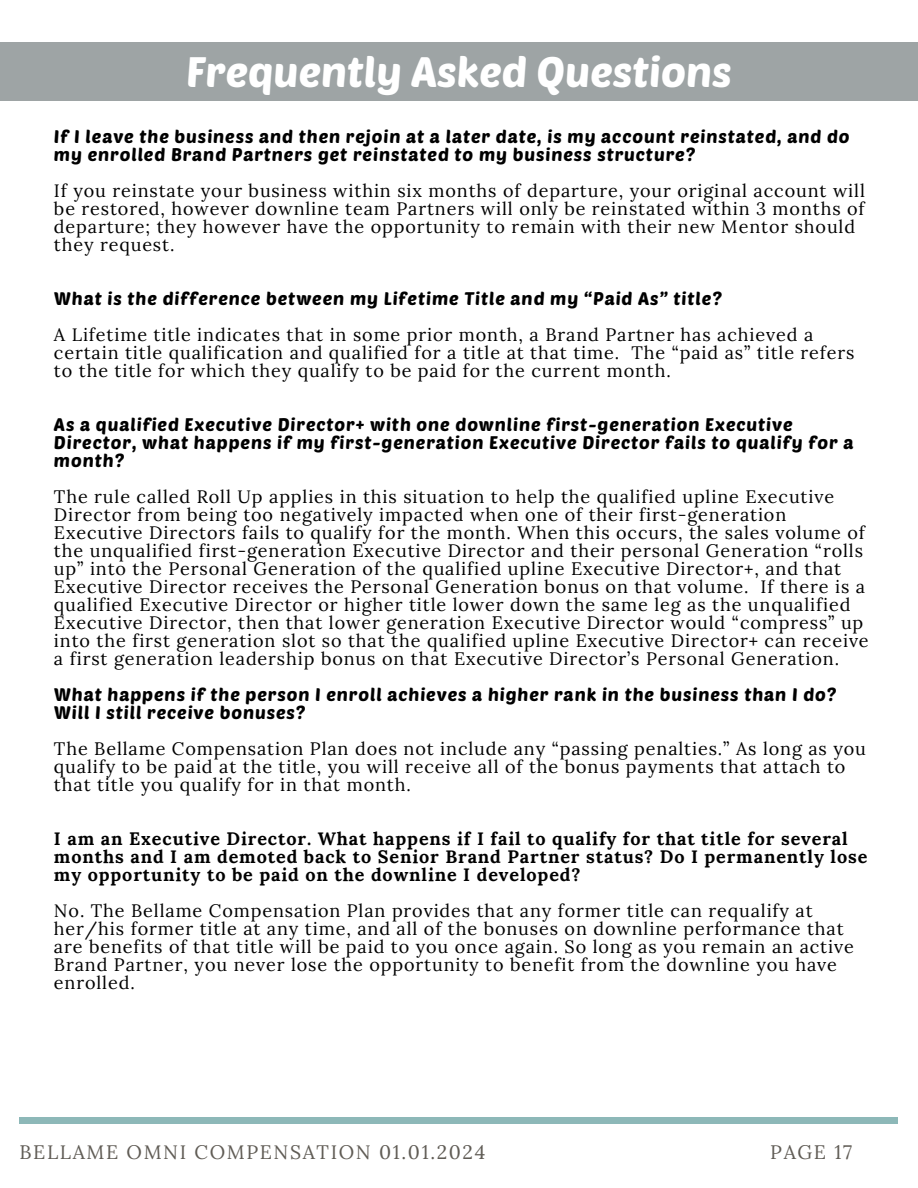
<style>
.page{position:relative;width:918px;height:1188px;background:#fff}
.page>*{position:absolute;margin:0;border:0;box-sizing:border-box;transform-origin:0 0}
.t1{font:42px "Poetsen One";color:#fff}
.t2{font:19.5px "Lora";letter-spacing:.085em;color:#605c55}
.t3{font:18px/18px "Lora";letter-spacing:.05em;color:#000}
.t4{font:18px/18px "Poetsen One";letter-spacing:.05em;color:#000}
.t5{font:700 18px/18px "Lora";letter-spacing:.05em;color:#000}
</style>
<div class="page">
<div style="left:20px;top:1118px;width:878px;height:5px;background:#8db8b8"></div>
<div style="left:0;top:42px;width:918px;height:58px;background:#9ea4a5"></div>
<h1 class="t1" style="left:186px;top:45px;width:547px">Frequently Asked Questions</h1>
<p class="t4" style="left:54px;top:127px;width:797px">If I leave the business and then rejoin at a later date, is my account reinstated, and do my enrolled Brand Partners get reinstated to my business structure?</p>
<p class="t3" style="left:54px;top:182px;width:812px">If you reinstate your business within six months of departure, your original account will be restored, however downline team Partners will only be reinstated within 3 months of departure; they however have the opportunity to remain with their new Mentor should they request.</p>
<p class="t4" style="left:54px;top:289px;width:669px">What is the difference between my Lifetime Title and my “Paid As” title?</p>
<p class="t3" style="left:54px;top:326px;width:802px">A Lifetime title indicates that in some prior month, a Brand Partner has achieved a certain title qualification and qualified for a title at that time. The “paid as” title refers to the title for which they qualify to be paid for the current month.</p>
<p class="t4" style="left:54px;top:415px;width:801px">As a qualified Executive Director+ with one downline first-generation Executive<br>Director, what happens if my first-generation Executive Director fails to qualify for a month?</p>
<p class="t3" style="left:54px;top:488px;width:816px">The rule called Roll Up applies in this situation to help the qualified upline Executive Director from being too negatively impacted when one of their first-generation Executive Directors fails to qualify for the month. When this occurs, the sales volume of the unqualified first-generation Executive Director and their personal Generation “rolls up” into the Personal Generation of the qualified upline Executive Director+, and that Executive Director receives the Personal Generation bonus on that volume. If there is a qualified Executive Director or higher title lower down the same leg as the unqualified Executive Director, then that lower generation Executive Director would “compress” up into the first generation slot so that the qualified upline Executive Director+ can receive a first generation leadership bonus on that Executive Director’s Personal Generation.</p>
<p class="t4" style="left:54px;top:685px;width:784px">What happens if the person I enroll achieves a higher rank in the business than I do?<br>Will I still receive bonuses?</p>
<p class="t3" style="left:54px;top:740px;width:814px">The Bellame Compensation Plan does not include any “passing penalties.” As long as you qualify to be paid at the title, you will receive all of the bonus payments that attach to that title you qualify for in that month.</p>
<p class="t5" style="left:54px;top:830px;width:815px">I am an Executive Director. What happens if I fail to qualify for that title for several months and I am demoted back to Senior Brand Partner status? Do I permanently lose my opportunity to be paid on the downline I developed?</p>
<p class="t3" style="left:54px;top:902px;width:801px">No. The Bellame Compensation Plan provides that any former title can requalify at her/his former title at any time, and all of the bonuses on downline performance that are benefits of that title will be paid to you once again. So long as you remain an active Brand Partner, you never lose the opportunity to benefit from the downline you have enrolled.</p>
<p class="t2" style="left:20px;top:1139px;width:467px">BELLAME OMNI COMPENSATION 01.01.2024</p>
<p class="t2" style="left:770px;top:1139px;width:83px">PAGE 17</p>
</div>
